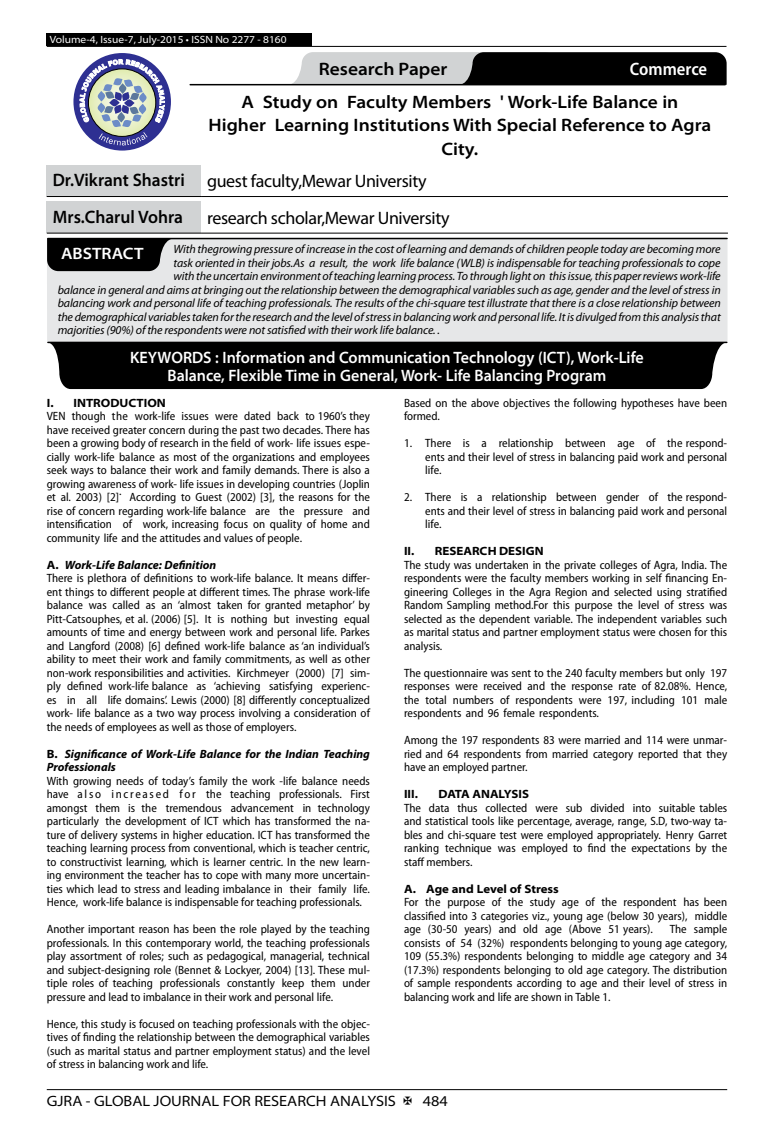
<style>
.page{position:relative;width:774px;height:1136px;background:#fff}
.page>*{position:absolute;margin:0;border:0;box-sizing:border-box;transform-origin:0 0}
.t1{font:600 semi-expanded 18px/23.4px "Myriad Pro";color:#000;text-align:center}
.t2{font:600 semi-expanded 18px/35.2px "Myriad Pro";color:#000;scale:.9 1}
.t3{font:18px "Myriad Pro";letter-spacing:-.02em;color:#000}
.t4{font:600 semi-condensed 18px "Myriad Pro";color:#fff}
.t5{font:600 semi-expanded 16.5px/18.5px "Myriad Pro";color:#fff;text-align:center;scale:.9 1}
.t6{font:600 semi-expanded 16.5px "Myriad Pro";color:#fff}
.t7{font:semi-expanded 15px "Myriad Pro";color:#000}
.t8{font:semi-condensed 12px/13.5px "Myriad Pro";color:#000;text-align:justify}
.t9{font:italic 12px "Myriad Pro";letter-spacing:-.01em;color:#000}
.t10{font:700 semi-expanded 12px "Myriad Pro";color:#000}
.t11{font:italic 700 12px/13.5px "Myriad Pro";color:#000}
.t12{font:semi-expanded 10.5px "Myriad Pro";color:#fff}
.s1{font-weight:400;font-stretch:normal}
.s2{font-weight:700;font-stretch:semi-expanded}
.s3{font-weight:700;font-style:italic;font-stretch:normal}
.s4{font-style:normal;font-stretch:semi-expanded}
</style>
<div class="page">
<hr style="left:47px;top:1089px;width:680px;height:1px;background:#000">
<div style="left:47px;top:33px;width:265px;height:13px;background:#000"></div>
<hr style="left:47px;top:46px;width:679px;height:1px;background:#000">
<svg style="left:288px;top:52px;width:439px;height:33px;background:#5a5a5b"></svg>
<hr style="left:190px;top:84px;width:535px;height:1px;background:#000">
<div style="left:73px;top:53px;width:98px;height:97px;background:#2e3092;border-radius:50%"></div>
<svg style="left:80px;top:59px;width:85px;height:86px"></svg>
<div style="left:47px;top:164px;width:154px;height:32px;background:#d1d3d4"></div>
<hr style="left:47px;top:196px;width:154px;height:1px;background:#000">
<hr style="left:201px;top:196px;width:527px;height:1px;background:#000">
<div style="left:47px;top:201px;width:154px;height:32px;background:#d1d3d4"></div>
<hr style="left:47px;top:233px;width:154px;height:1px;background:#000">
<hr style="left:201px;top:233px;width:527px;height:1px;background:#000">
<div style="left:47px;top:238px;width:680px;height:103px;background:#e6e7e8"></div>
<hr style="left:48px;top:238px;width:679px;height:1px;background:#000">
<svg style="left:47px;top:238px;width:126px;height:33px;background:#161616"></svg>
<hr style="left:48px;top:341px;width:679px;height:2px;background:#000">
<svg style="left:47px;top:342px;width:679px;height:47px;background:#111"></svg>
<div style="left:129px;top:350px;width:516px;height:31px;background:#000"></div>
<p class="t12" style="left:50px;top:34px;width:238px">Volume-4, Issue-7, July-2015 • ISSN No 2277 - 8160</p>
<h1 class="t1" style="left:319px;top:58px;width:130px">Research Paper</h1>
<h1 class="t4" style="left:630px;top:59px;width:79px">Commerce</h1>
<h1 class="t1" style="left:208px;top:91px;width:504px">A Study on Faculty Members ' Work-Life Balance in<br>Higher Learning Institutions With Special Reference to Agra<br>City.</h1>
<h1 class="t2" style="left:53px;top:164px;width:417px">Dr.Vikrant Shastri <span class="s1">guest faculty,Mewar University<br></span>Mrs.Charul Vohra</h1>
<h1 class="t3" style="left:207px;top:208px;width:244px">research scholar,Mewar University</h1>
<p class="t9" style="left:173px;top:243px;width:549px">With thegrowing pressure of increase in the cost of learning and demands of children people today are becoming more</p>
<p class="t9" style="left:173px;top:256px;width:549px">task oriented in their jobs.As a result, the work life balance (WLB) is indispensable for teaching professionals to cope</p>
<p class="t9" style="left:173px;top:270px;width:549px">with the uncertain environment of teaching learning process. To through light on this issue, this paper reviews work-life</p>
<p class="t9" style="left:58px;top:283px;width:664px">balance in general and aims at bringing out the relationship between the demographical variables such as age, gender and the level of stress in</p>
<p class="t9" style="left:58px;top:297px;width:664px">balancing work and personal life of teaching professionals. The results of the chi-square test illustrate that there is a close relationship between</p>
<p class="t9" style="left:58px;top:310px;width:664px">the demographical variables taken for the research and the level of stress in balancing work and personal life. It is divulged from this analysis that</p>
<p class="t9" style="left:58px;top:324px;width:384px">majorities (90%) of the respondents were not satisfied with their work life balance. .</p>
<h2 class="t6" style="left:61px;top:244px;width:84px">ABSTRACT</h2>
<h2 class="t5" style="left:130px;top:348px;width:572px">KEYWORDS : Information and Communication Technology (ICT), Work-Life<br>Balance, Flexible Time in General, Work- Life Balancing Program</h2>
<p class="t10" style="left:47px;top:395px;width:121px">I. INTRODUCTION</p>
<p class="t8" style="left:47px;top:409px;width:325px">VEN though the work-life issues were dated back to 1960’s they have received greater concern during the past two decades. There has been a growing body of research in the field of work- life issues espe&shy;cially work-life balance as most of the organizations and employees seek ways to balance their work and family demands. There is also a growing awareness of work- life issues in developing countries (Joplin et al. 2003) [2]</p>
<p class="t8" style="left:404px;top:396px;width:325px">Based on the above objectives the following hypotheses have been formed.</p>
<p class="t8" style="left:425px;top:436px;width:303px;text-indent:-21px">1. There is a relationship between age of the respond&shy;ents and their level of stress in balancing paid work and personal life.</p>
<p class="t8" style="left:425px;top:490px;width:303px;text-indent:-21px">2. There is a relationship between gender of the respond&shy;ents and their level of stress in balancing paid work and personal life.</p>
<p class="t10" style="left:404px;top:544px;width:141px">II. RESEARCH DESIGN</p>
<p class="t8" style="left:404px;top:558px;width:325px">The study was undertaken in the private colleges of Agra, India. The respondents were the faculty members working in self financing En&shy;gineering Colleges in the Agra Region and selected using stratified Random Sampling method.For this purpose the level of stress was selected as the dependent variable. The independent variables such as marital status and partner employment status were chosen for this analysis.</p>
<p class="t8" style="left:404px;top:666px;width:325px">The questionnaire was sent to the 240 faculty members but only 197 responses were received and the response rate of 82.08%. Hence, the total numbers of respondents were 197, including 101 male respondents and 96 female respondents.</p>
<p class="t8" style="left:404px;top:733px;width:325px">Among the 197 respondents 83 were married and 114 were unmar&shy;ried and 64 respondents from married category reported that they have an employed partner.</p>
<p class="t10" style="left:404px;top:787px;width:15px">III.</p>
<p class="t10" style="left:438px;top:787px;width:92px">DATA ANALYSIS</p>
<p class="t8" style="left:404px;top:801px;width:325px">The data thus collected were sub divided into suitable tables and statistical tools like percentage, average, range, S.D, two-way ta&shy;bles and chi-square test were employed appropriately. Henry Garret ranking technique was employed to find the expectations by the staff members.</p>
<p class="t10" style="left:404px;top:881px;width:156px">A. Age and Level of Stress</p>
<p class="t8" style="left:404px;top:895px;width:325px">For the purpose of the study age of the respondent has been classified into 3 categories viz., young age (below 30 years), middle age (30-50 years) and old age (Above 51 years).</p>
<p class="t8" style="left:47px;top:490px;width:325px;text-indent:83px">According to Guest (2002) [3], the reasons for the rise of concern regarding work-life balance are the pressure and intensification of work, increasing focus on quality of home and community life and the attitudes and values of people.</p>
<p class="t8" style="left:47px;top:558px;width:325px;text-align:left"><span class="s2">A.</span> <span class="s3">Work-Life Balance: Definition<br></span>There is plethora of definitions to work-life balance. It means differ&shy;ent things to different people at different times. The phrase work-life balance was called as an ‘almost taken for granted metaphor’ by Pitt-Catsouphes, et al. (2006) [5]. It is nothing but investing equal amounts of time and energy between work and personal life. Parkes and Langford (2008) [6] defined work-life balance as ‘an individual’s ability to meet their work and family commitments, as well as other non-work responsibilities and activities. Kirchmeyer (2000) [7] sim&shy;ply defined work-life balance as ‘achieving satisfying experienc&shy;es in all life domains’. Lewis (2000) [8] differently conceptualized work- life balance as a two way process involving a consideration of the needs of employees as well as those of employers.</p>
<p class="t11" style="left:47px;top:747px;width:325px"><span class="s4">B.</span> Significance of Work-Life Balance for the Indian Teaching<br>Professionals</p>
<p class="t8" style="left:47px;top:774px;width:325px">With growing needs of today’s family the work -life balance needs have a l s o i n c r e a s e d f o r the teaching professionals. First amongst them is the tremendous advancement in technology particularly the development of ICT which has transformed the na&shy;ture of delivery systems in higher education. ICT has transformed the teaching learning process from conventional, which is teacher centric, to constructivist learning, which is learner centric. In the new learn&shy;ing environment the teacher has to cope with many more uncertain&shy;ties which lead to stress and leading imbalance in their family life.<br>Hence, work-life balance is indispensable for teaching professionals.</p>
<p class="t8" style="left:47px;top:922px;width:325px">Another important reason has been the role played by the teaching professionals. In this contemporary world, the teaching professionals play assortment of roles; such as pedagogical, managerial, technical and subject-designing role (Bennet &amp; Lockyer, 2004) [13]. These mul&shy;tiple roles of teaching professionals constantly keep them under pressure and lead to imbalance in their work and personal life.</p>
<p class="t8" style="left:47px;top:1017px;width:325px">Hence, this study is focused on teaching professionals with the objec&shy;tives of finding the relationship between the demographical variables (such as marital status and partner employment status) and the level of stress in balancing work and life.</p>
<p class="t8" style="left:119px;top:484px;width:4px">.</p>
<p class="t8" style="left:404px;top:922px;width:325px;text-indent:266px">The sample consists of 54 (32%) respondents belonging to young age category, 109 (55.3%) respondents belonging to middle age category and 34 (17.3%) respondents belonging to old age category. The distribution of sample respondents according to age and their level of stress in balancing work and life are shown in Table 1.</p>
<p class="t7" style="left:47px;top:1092px;width:351px">GJRA - GLOBAL JOURNAL FOR RESEARCH ANALYSIS</p>
<p class="t7" style="left:423px;top:1092px;width:27px">484</p>
</div>
